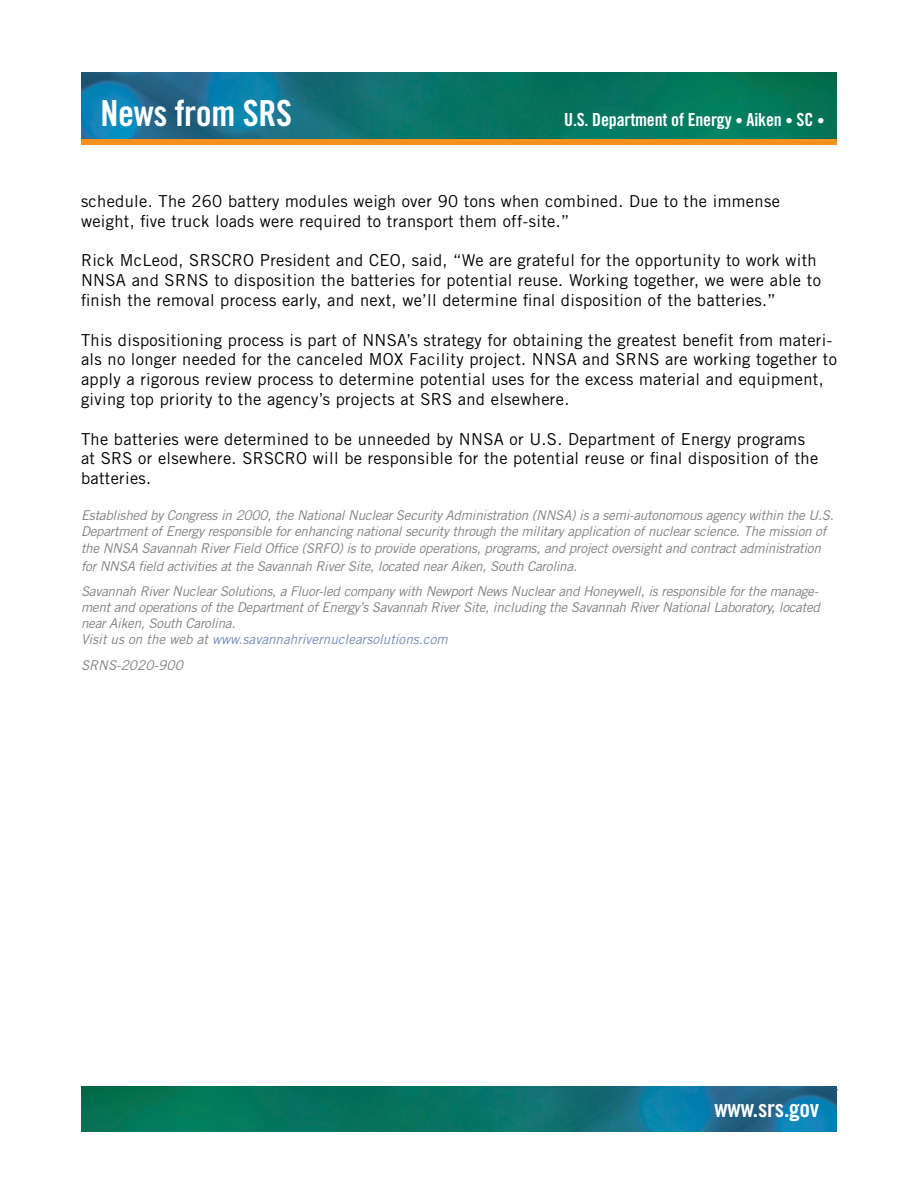
<style>
.page{position:relative;width:918px;height:1188px;background:#fff}
.page>*{position:absolute;margin:0;border:0;box-sizing:border-box;transform-origin:0 0}
.t1{font:36px "Trade Gothic LT Std Bd Cn 20";letter-spacing:-.01em;color:#fff}
.t2{font:24px "Trade Gothic LT Std Bd Cn 20";letter-spacing:-.01em;color:#fff}
.t3{font:18px "Trade Gothic LT Std Bd Cn 20";letter-spacing:-.01em;color:#fff}
.t4{font:16.5px/19.8px "Trade Gothic LT Std";letter-spacing:.02em;color:#000}
.t5{font:italic 13.5px/16.2px "Trade Gothic LT Std";letter-spacing:-.02em;color:#808285}
.t6{font:italic 13.5px "Trade Gothic LT Std";color:#808285}
.s1{font-family:"Trade Gothic LT Std Cn 18";font-size:15px}
.s2{color:#748cbd}
</style>
<div class="page">
<img style="left:81px;top:1086px;width:756px;height:45px">
<div style="left:81px;top:119px;width:756px;height:26px;background:linear-gradient(to right,#f4901d,#f4901d)"></div>
<img style="left:81px;top:72px;width:756px;height:66px">
<h1 class="t1" style="left:100px;top:91px;width:193px">News from SRS</h1>
<p class="t3" style="left:564px;top:108px;width:262px">U.S. Department of Energy <span class="s1">•</span> Aiken <span class="s1">•</span> SC <span class="s1">•</span></p>
<p class="t4" style="left:81px;top:191px;width:700px">schedule. The 260 battery modules weigh over 90 tons when combined. Due to the immense weight, five truck loads were required to transport them off-site.”</p>
<p class="t4" style="left:81px;top:250px;width:741px">Rick McLeod, SRSCRO President and CEO, said, “We are grateful for the opportunity to work with<br>NNSA and SRNS to disposition the batteries for potential reuse. Working together, we were able to finish the removal process early, and next, we’ll determine final disposition of the batteries.”</p>
<p class="t4" style="left:81px;top:330px;width:757px">This dispositioning process is part of NNSA’s strategy for obtaining the greatest benefit from materi&shy;als no longer needed for the canceled MOX Facility project. NNSA and SRNS are working together to apply a rigorous review process to determine potential uses for the excess material and equipment, giving top priority to the agency’s projects at SRS and elsewhere.</p>
<p class="t4" style="left:81px;top:429px;width:739px">The batteries were determined to be unneeded by NNSA or U.S. Department of Energy programs at SRS or elsewhere. SRSCRO will be responsible for the potential reuse or final disposition of the batteries.</p>
<p class="t5" style="left:81px;top:507px;width:755px">Established by Congress in 2000, the National Nuclear Security Administration (NNSA) is a semi-autonomous agency within the U.S.<br>Department of Energy responsible for enhancing national security through the military application of nuclear science. The mission of the NNSA Savannah River Field Office (SRFO) is to provide operations, programs, and project oversight and contract administration</p>
<p class="t5" style="left:81px;top:553px;width:739px;line-height:25.2px">for NNSA field activities at the Savannah River Site, located near Aiken, South Carolina.<br>Savannah River Nuclear Solutions, a Fluor-led company with Newport News Nuclear and Honeywell, is responsible for the manage-</p>
<p class="t5" style="left:81px;top:599px;width:740px">ment and operations of the Department of Energy’s Savannah River Site, including the Savannah River National Laboratory, located near Aiken, South Carolina.<br>Visit us on the web at <span class="s2">www.savannahrivernuclearsolutions.com</span></p>
<p class="t6" style="left:81px;top:657px;width:103px">SRNS-2020-900</p>
<h2 class="t2" style="left:715px;top:1094px;width:106px">www.srs.gov</h2>
</div>
